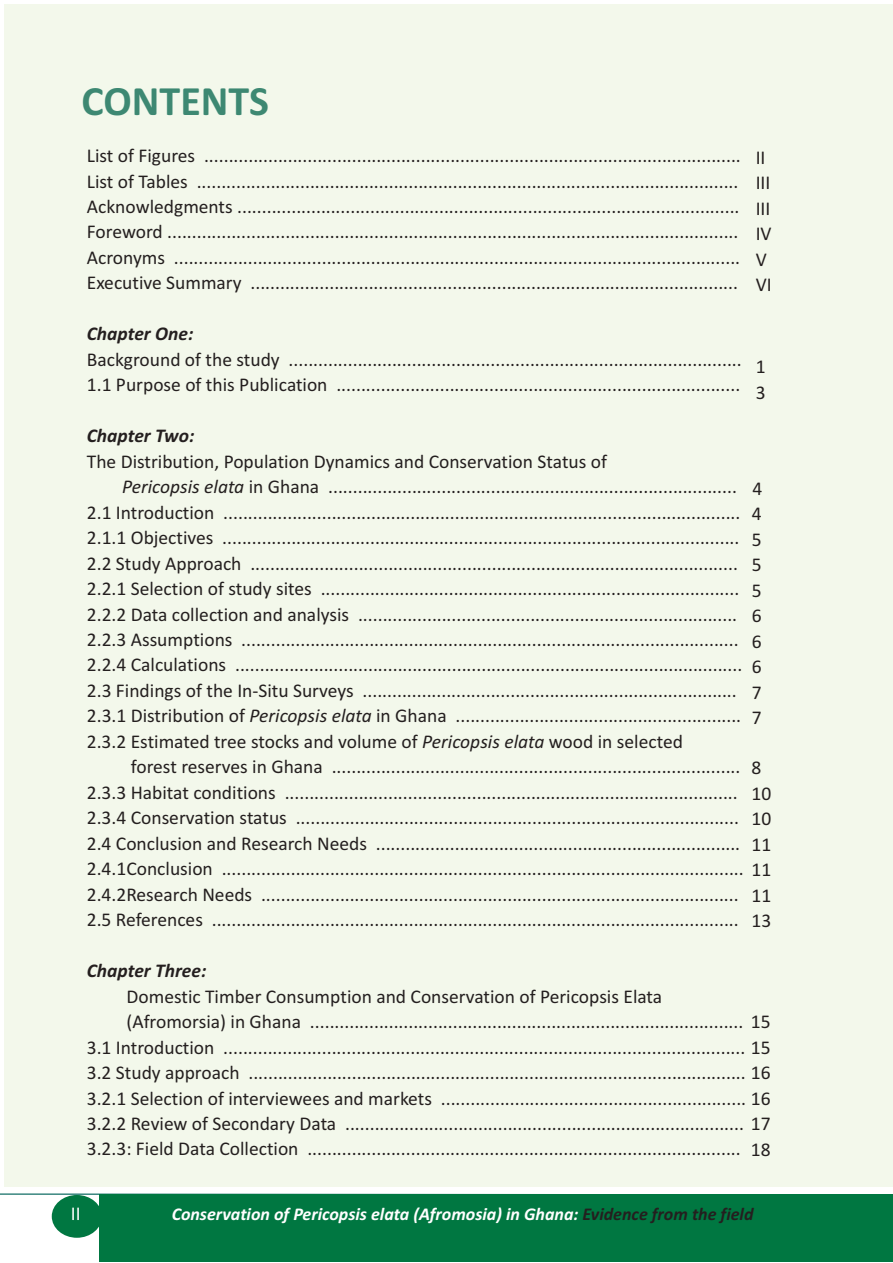
<style>
.page{position:relative;width:893px;height:1263px;background:#fff}
.page>*{position:absolute;margin:0;border:0;box-sizing:border-box;transform-origin:0 0}
.t1{font:700 42px "Calibri";color:#3d8872}
.t2{font:19.5px/25.5px "Calibri";color:#241f1f}
.t3{font:italic 700 19.5px "Calibri";color:#241f1f}
.t4{font:19.5px "Calibri";color:#fff}
.t5{font:italic 700 18px "Calibri";color:#fff}
.s1{font-style:italic}
.s2{color:#241f1f}
</style>
<div class="page">
<div style="left:4px;top:4px;width:889px;height:1182px;background:#f3f8eb"></div>
<div style="left:52px;top:1195px;width:50px;height:43px;background:#007741;border-radius:50%"></div>
<svg style="left:0;top:1193px;width:524px;height:3px"></svg>
<div style="left:99px;top:1194px;width:794px;height:68px;background:#007741"></div>
<h1 class="t1" style="left:82px;top:83px;width:189px">CONTENTS</h1>
<p class="t2" style="left:87px;top:144px;width:655px">List of Figures<br>List of Tables ..............................................................................................................<br>Acknowledgments ......................................................................................................<br>Foreword ....................................................................................................................<br>Acronyms ...................................................................................................................<br>Executive Summary ...................................................................................................</p>
<p class="t3" style="left:87px;top:326px;width:108px">Chapter One:</p>
<p class="t2" style="left:87px;top:348px;width:656px">Background of the study ............................................................................................<br>1.1 Purpose of this Publication ..................................................................................</p>
<p class="t3" style="left:87px;top:428px;width:109px">Chapter Two:</p>
<p class="t2" style="left:87px;top:450px;width:522px">The Distribution, Population Dynamics and Conservation Status of</p>
<p class="t2" style="left:122px;top:475px;width:616px"><span class="s1">Pericopsis elata</span> in Ghana ...................................................................................</p>
<p class="t2" style="left:87px;top:501px;width:655px">2.1 Introduction .........................................................................................................</p>
<p class="t2" style="left:87px;top:526px;width:654px">2.1.1 Objectives .........................................................................................................</p>
<p class="t2" style="left:87px;top:552px;width:653px">2.2 Study Approach ...................................................................................................</p>
<p class="t2" style="left:87px;top:577px;width:654px">2.2.1 Selection of study sites .....................................................................................</p>
<p class="t2" style="left:87px;top:603px;width:652px">2.2.2 Data collection and analysis .............................................................................</p>
<p class="t2" style="left:87px;top:628px;width:653px">2.2.3 Assumptions .....................................................................................................</p>
<p class="t2" style="left:87px;top:654px;width:657px">2.2.4 Calculations .......................................................................................................</p>
<p class="t2" style="left:87px;top:679px;width:651px">2.3 Findings of the In-Situ Surveys ............................................................................</p>
<p class="t2" style="left:87px;top:705px;width:656px">2.3.1 Distribution of <span class="s1">Pericopsis elata</span> in Ghana ..........................................................</p>
<p class="t2" style="left:87px;top:730px;width:598px">2.3.2 Estimated tree stocks and volume of <span class="s1">Pericopsis elata</span> wood in selected</p>
<p class="t2" style="left:131px;top:756px;width:611px">forest reserves in Ghana ...................................................................................</p>
<p class="t2" style="left:87px;top:781px;width:652px">2.3.3 Habitat conditions ............................................................................................</p>
<p class="t2" style="left:87px;top:807px;width:654px">2.3.4 Conservation status ..........................................................................................</p>
<p class="t2" style="left:87px;top:832px;width:655px">2.4 Conclusion and Research Needs ..........................................................................</p>
<p class="t2" style="left:87px;top:883px;width:653px">2.4.2Research Needs .................................................................................................<br>2.5 References ...........................................................................................................</p>
<p class="t3" style="left:87px;top:962px;width:121px">Chapter Three:</p>
<p class="t2" style="left:126px;top:985px;width:537px">Domestic Timber Consumption and Conservation of Pericopsis Elata</p>
<p class="t2" style="left:756px;top:146px;width:17px">II<br>III<br>III<br>IV<br>V<br>VI</p>
<p class="t2" style="left:204px;top:144px;width:538px">.............................................................................................................</p>
<p class="t2" style="left:756px;top:355px;width:11px">1<br>3</p>
<p class="t2" style="left:752px;top:477px;width:12px;text-align:justify">4<br>4<br>5<br>5<br>5<br>6<br>6<br>6<br>7<br>7</p>
<p class="t2" style="left:752px;top:757px;width:11px">8</p>
<p class="t2" style="left:752px;top:782px;width:21px">10</p>
<p class="t2" style="left:752px;top:808px;width:21px">10</p>
<p class="t2" style="left:752px;top:833px;width:21px">11</p>
<p class="t2" style="left:87px;top:858px;width:686px">2.4.1Conclusion .......................................................................................................... 11</p>
<p class="t2" style="left:752px;top:884px;width:21px">11<br>13</p>
<p class="t2" style="left:87px;top:1010px;width:685px;text-align:right">(Afromorsia) in Ghana ........................................................................................ 15<br>3.1 Introduction .......................................................................................................... 15<br>3.2 Study approach ..................................................................................................... 16<br>3.2.1 Selection of interviewees and markets .............................................................. 16<br>3.2.2 Review of Secondary Data ................................................................................. 17<br>18</p>
<p class="t2" style="left:87px;top:1138px;width:655px">3.2.3: Field Data Collection ........................................................................................</p>
<p class="t4" style="left:71px;top:1205px;width:11px">II</p>
<p class="t5" style="left:172px;top:1206px;width:583px">Conservation of Pericopsis elata (Afromosia) in Ghana: <span class="s2">Evidence from the field</span></p>
</div>
